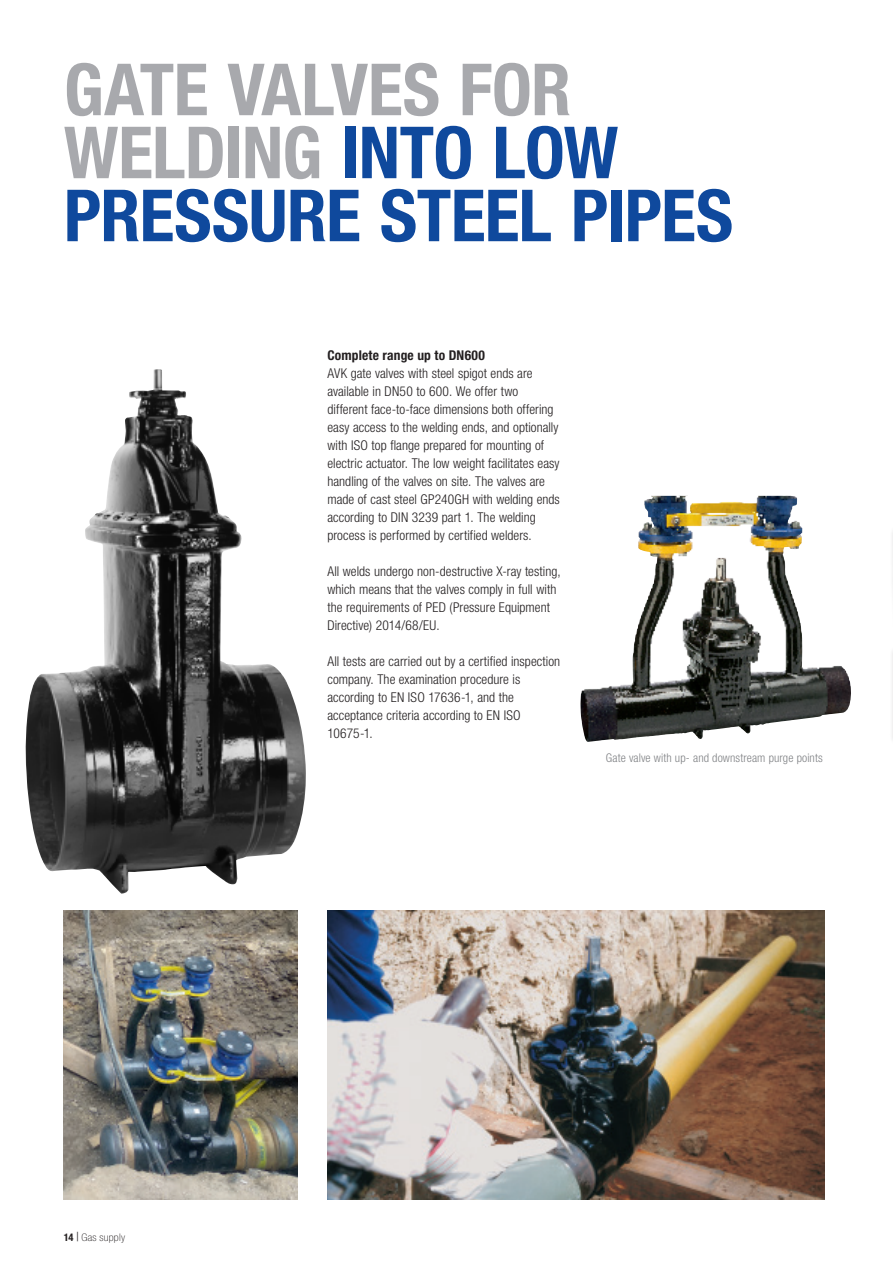
<style>
.page{position:relative;width:893px;height:1263px;background:#fff}
.page>*{position:absolute;margin:0;border:0;box-sizing:border-box;transform-origin:0 0}
.HEADLINE_BLUE{font:700 condensed 72px/63px "Helvetica Neue LT Pro";letter-spacing:-.01em;color:#0f499d}
.BODY{font:300 condensed 13.5px/18px "Helvetica Neue LT Pro";letter-spacing:.005em;color:#231f20}
.SUB_HEADLINES{font:700 condensed 13.5px "Helvetica Neue LT Pro";letter-spacing:.01em;color:#231f20}
.PICTURE_TEXT_left{font:300 condensed 12px "Helvetica Neue LT Pro";letter-spacing:.01em;color:#808285}
.t1{font:100 condensed 10.5px "Helvetica Neue LT Pro";letter-spacing:.02em;color:#231f20;scale:1.1 1}
.s1{color:#a8a9ad}
.s2{font-weight:700}
.s3{font-family:"Times New Roman";font-weight:700;font-stretch:normal}
</style>
<div class="page">
<img style="left:327px;top:910px;width:498px;height:289px">
<img style="left:580px;top:496px;width:271px;height:246px">
<img style="left:25px;top:369px;width:281px;height:525px">
<img style="left:892px;top:533px;width:1px;height:206px">
<img style="left:64px;top:910px;width:234px;height:289px">
<p class="HEADLINE_BLUE" style="left:64px;top:57px;width:671px"><span class="s1">GATE VALVES FOR<br>WELDING</span> INTO LOW<br>PRESSURE STEEL PIPES</p>
<p class="t1" style="left:64px;top:1231px;width:57px"><span class="s2">14</span> <span class="s3">|</span> Gas supply</p>
<p class="SUB_HEADLINES" style="left:327px;top:347px;width:159px">Complete range up to DN600</p>
<p class="BODY" style="left:327px;top:364px;width:234px">AVK gate valves with steel spigot ends are available in DN50 to 600. We offer two different face-to-face dimensions both offering easy access to the welding ends, and optionally with ISO top flange prepared for mounting of electric actuator. The low weight facilitates easy handling of the valves on site. The valves are made of cast steel GP240GH with welding ends according to DIN 3239 part 1. The welding process is performed by certified welders.</p>
<p class="BODY" style="left:327px;top:562px;width:235px">All welds undergo non-destructive X-ray testing, which means that the valves comply in full with the requirements of PED (Pressure Equipment Directive) 2014/68/EU.</p>
<p class="BODY" style="left:327px;top:652px;width:234px">All tests are carried out by a certified inspection company. The examination procedure is according to EN ISO 17636-1, and the acceptance criteria according to EN ISO 10675-1.</p>
<p class="PICTURE_TEXT_left" style="left:606px;top:750px;width:218px">Gate valve with up- and downstream purge points</p>
</div>
